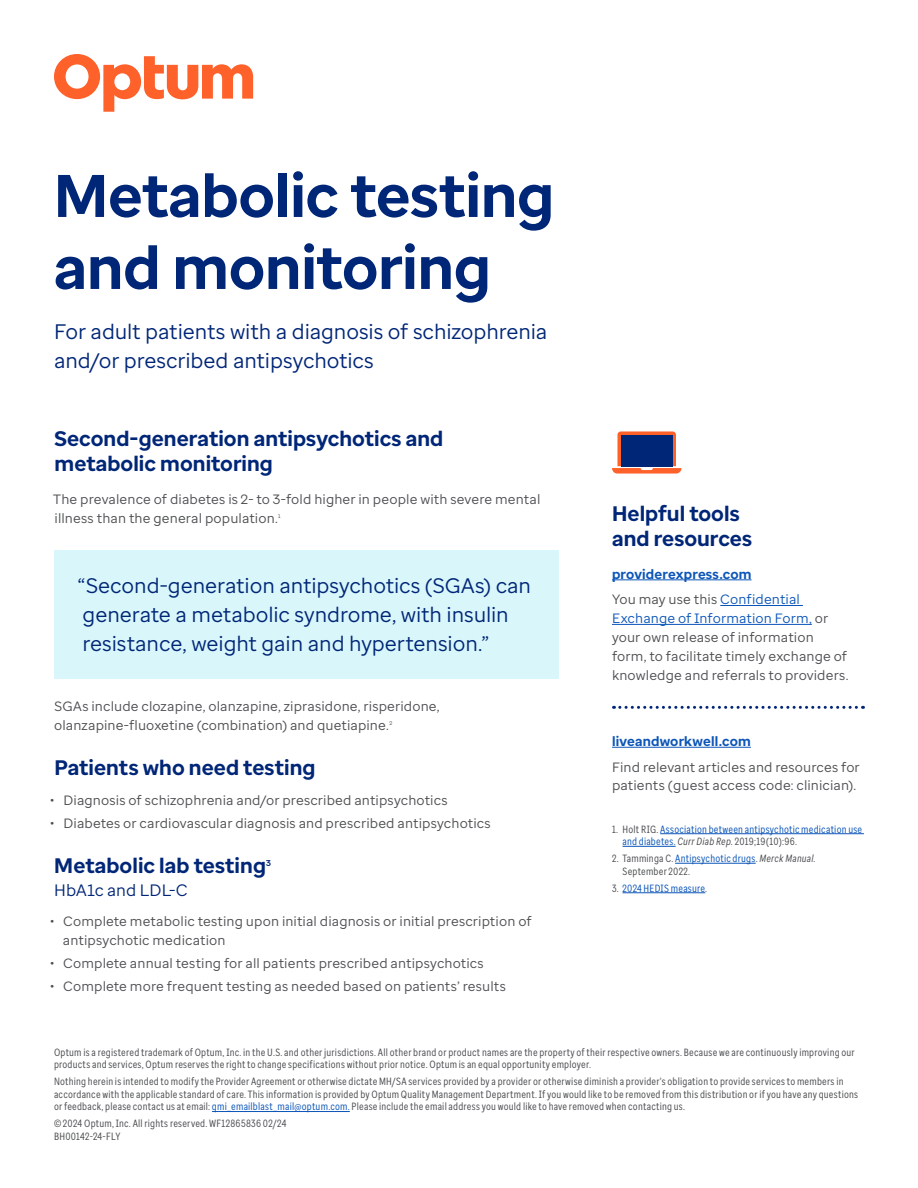
<style>
.page{position:relative;width:918px;height:1188px;background:#fff}
.page>*{position:absolute;margin:0;border:0;box-sizing:border-box;transform-origin:0 0}
.t1{font:700 60px/72px "Optum Sans";letter-spacing:-.005em;color:#002677}
.t2{font:21px/29.4px "Optum Sans";letter-spacing:-.005em;color:#002677}
.t3{font:700 21px/25.2px "Optum Sans";letter-spacing:.005em;color:#002677}
.t4{font:16.5px "Optum Sans";color:#002677}
.t5{font:13.5px/18.9px "Optum Sans";letter-spacing:.01em;color:#4b4d4f}
.t6{font:700 13.5px/25.7px "Optum Sans";letter-spacing:.015em;color:#0c55b8}
.t7{font:10.5px/12.6px "Optum Sans Cond";letter-spacing:.02em;color:#4b4d4f}
.t8{font:10.5px/12.6px "Optum Sans Cond";letter-spacing:.02em;color:#0c55b8}
.t9{font:700 8.4px "Optum Sans";color:#002677}
.t10{font:5.4px "Optum Sans";color:#4b4d4f}
.s1{font-weight:400;color:#4b4d4f}
.s2{font-weight:400}
.s3{color:#0c55b8}
.s4{color:#4b4d4f}
.s5{font-style:italic;color:#4b4d4f}
.s6{font-style:italic}
</style>
<div class="page">
<div style="left:54px;top:550px;width:504px;height:129px;background:#d9f6fa"></div>
<hr style="left:612px;top:580px;width:140px;height:1px;background:#0c55b8">
<hr style="left:720px;top:605px;width:83px;height:1px;background:#0c55b8">
<hr style="left:612px;top:624px;width:200px;height:1px;background:#0c55b8">
<hr style="left:612px;top:747px;width:139px;height:1px;background:#0c55b8">
<svg style="left:614px;top:706px;width:242px;height:3px"></svg>
<svg style="left:612px;top:431px;width:69px;height:43px"></svg>
<div style="left:621px;top:435px;width:51px;height:31px;background:#002677"></div>
<svg style="left:54px;top:54px;width:199px;height:58px"></svg>
<hr style="left:212px;top:1111px;width:138px;height:1px;background:#0c55b8">
<hr style="left:660px;top:833px;width:204px;height:1px;background:#0c55b8">
<hr style="left:622px;top:846px;width:54px;height:1px;background:#0c55b8">
<hr style="left:675px;top:863px;width:81px;height:1px;background:#0c55b8">
<hr style="left:622px;top:892px;width:83px;height:1px;background:#0c55b8">
<h1 class="t1" style="left:54px;top:160px;width:502px">Metabolic testing and monitoring</h1>
<h2 class="t2" style="left:54px;top:316px;width:495px">For adult patients with a diagnosis of schizophrenia and/or prescribed antipsychotics</h2>
<h2 class="t3" style="left:54px;top:426px;width:390px">Second-generation antipsychotics and metabolic monitoring</h2>
<p class="t5" style="left:53px;top:489px;width:489px">The prevalence of diabetes is 2- to 3-fold higher in people with severe mental illness than the general population.</p>
<p class="t10" style="left:278px;top:513px;width:4px">1</p>
<h2 class="t2" style="left:78px;top:570px;width:455px">“Second-generation antipsychotics (SGAs) can generate a metabolic syndrome, with insulin resistance, weight gain and hypertension.”</h2>
<p class="t5" style="left:54px;top:696px;width:387px">SGAs include clozapine, olanzapine, ziprasidone, risperidone, olanzapine-fluoxetine (combination) and quetiapine.</p>
<p class="t10" style="left:389px;top:720px;width:4px">2</p>
<h2 class="t3" style="left:54px;top:755px;width:263px">Patients who need testing</h2>
<p class="t5" style="left:50px;top:790px;width:399px">• Diagnosis of schizophrenia and/or prescribed antipsychotics</p>
<p class="t5" style="left:50px;top:813px;width:442px">• Diabetes or cardiovascular diagnosis and prescribed antipsychotics</p>
<h2 class="t3" style="left:54px;top:853px;width:213px">Metabolic lab testing</h2>
<p class="t9" style="left:266px;top:858px;width:6px">3</p>
<h3 class="t4" style="left:54px;top:880px;width:135px">HbA1c and LDL-C</h3>
<p class="t5" style="left:63px;top:912px;width:470px;text-indent:-13px">• Complete metabolic testing upon initial diagnosis or initial prescription of antipsychotic medication</p>
<p class="t5" style="left:50px;top:953px;width:435px">• Complete annual testing for all patients prescribed antipsychotics</p>
<p class="t5" style="left:50px;top:976px;width:457px">• Complete more frequent testing as needed based on patients’ results</p>
<h2 class="t3" style="left:612px;top:501px;width:142px">Helpful tools and resources</h2>
<p class="t6" style="left:612px;top:561px;width:190px">providerexpress.com<br><span class="s1">You may use this</span> <span class="s2">Confidential</span></p>
<p class="t5" style="left:612px;top:609px;width:238px"><span class="s3">Exchange of Information Form,</span> or your own release of information form, to facilitate timely exchange of knowledge and referrals to providers.</p>
<p class="t6" style="left:612px;top:728px;width:140px">liveandworkwell.com</p>
<p class="t5" style="left:612px;top:757px;width:249px">Find relevant articles and resources for patients (guest access code: clinician).</p>
<p class="t8" style="left:622px;top:823px;width:241px;text-indent:-10px"><span class="s4">1. Holt RIG.</span> Association between antipsychotic medication use and diabetes. <span class="s5">Curr Diab Rep.</span> <span class="s4">2019;19(10):96.</span></p>
<p class="t7" style="left:622px;top:852px;width:195px;text-indent:-10px">2. Tamminga C. <span class="s3">Antipsychotic drugs</span>. <span class="s6">Merck Manual.<br></span>September 2022.</p>
<p class="t8" style="left:612px;top:882px;width:97px"><span class="s4">3.</span> 2024 HEDIS measure<span class="s4">.</span></p>
<p class="t7" style="left:54px;top:1046px;width:802px">Optum is a registered trademark of Optum, Inc. in the U.S. and other jurisdictions. All other brand or product names are the property of their respective owners. Because we are continuously improving our products and services, Optum reserves the right to change specifications without prior notice. Optum is an equal opportunity employer.</p>
<p class="t7" style="left:54px;top:1075px;width:806px">Nothing herein is intended to modify the Provider Agreement or otherwise dictate MH/SA services provided by a provider or otherwise diminish a provider’s obligation to provide services to members in accordance with the applicable standard of care. This information is provided by Optum Quality Management Department. If you would like to be removed from this distribution or if you have any questions or feedback, please contact us at email: <span class="s3">qmi_emailblast_mail@optum.com.</span> Please include the email address you would like to have removed when contacting us.</p>
<p class="t7" style="left:54px;top:1117px;width:234px">© 2024 Optum, Inc. All rights reserved. WF12865836 02/24<br>BH00142-24-FLY</p>
</div>
